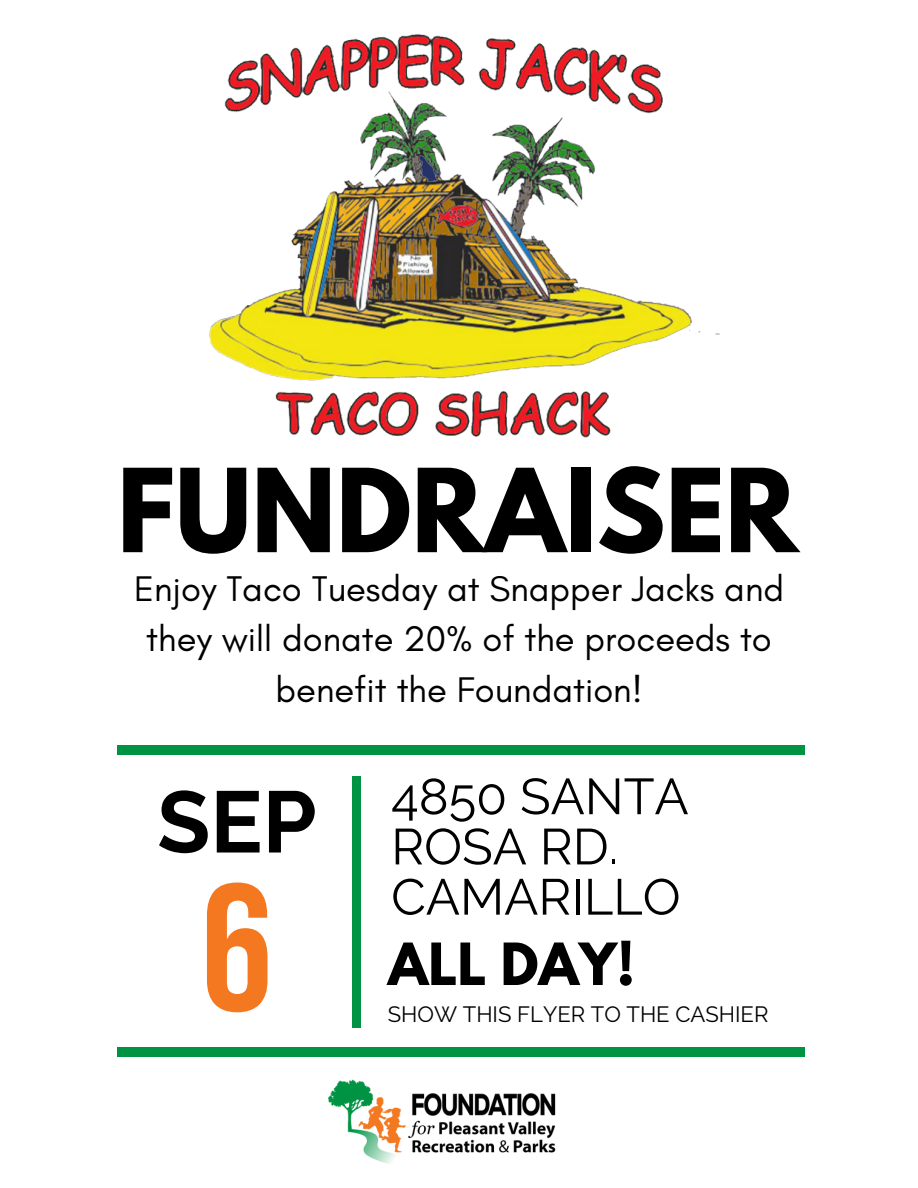
<style>
.page{position:relative;width:918px;height:1188px;background:#fff}
.page>*{position:absolute;margin:0;border:0;box-sizing:border-box;transform-origin:0 0}
.t1{font:700 181.35px "Bebas Neue";color:#f47820}
.t2{font:700 102.45px "League Spartan";color:#000}
.t3{font:700 86.85px "Raleway";color:#000}
.t4{font:700 51.45px "League Spartan";color:#000}
.t5{font:50.55px/50.2px "Raleway";color:#000}
.t6{font:36.3px/50.8px "Glacial Indifference";color:#000;text-align:center}
.t7{font:22.05px "Raleway";color:#000}
</style>
<div class="page">
<div style="left:118px;top:745px;width:687px;height:9px;background:#009344"></div>
<div style="left:352px;top:776px;width:8px;height:252px;background:#009344"></div>
<div style="left:118px;top:1047px;width:687px;height:9px;background:#009344"></div>
<img style="left:209px;top:34px;width:511px;height:404px">
<img style="left:328px;top:1079px;width:228px;height:85px">
<h2 class="t2" style="left:117px;top:460px;width:683px">FUNDRAISER</h2>
<p class="t6" style="left:134px;top:563px;width:652px">Enjoy Taco Tuesday at Snapper Jacks and they will donate 20% of the proceeds to benefit the Foundation!</p>
<h3 class="t3" style="left:157px;top:771px;width:161px">SEP</h3>
<h1 class="t1" style="left:201px;top:875px;width:73px">6</h1>
<h3 class="t5" style="left:391px;top:771px;width:299px">4850 SANTA<br>ROSA RD.<br>CAMARILLO</h3>
<h3 class="t4" style="left:388px;top:939px;width:248px">ALL DAY!</h3>
<p class="t7" style="left:388px;top:1001px;width:382px">SHOW THIS FLYER TO THE CASHIER</p>
</div>
